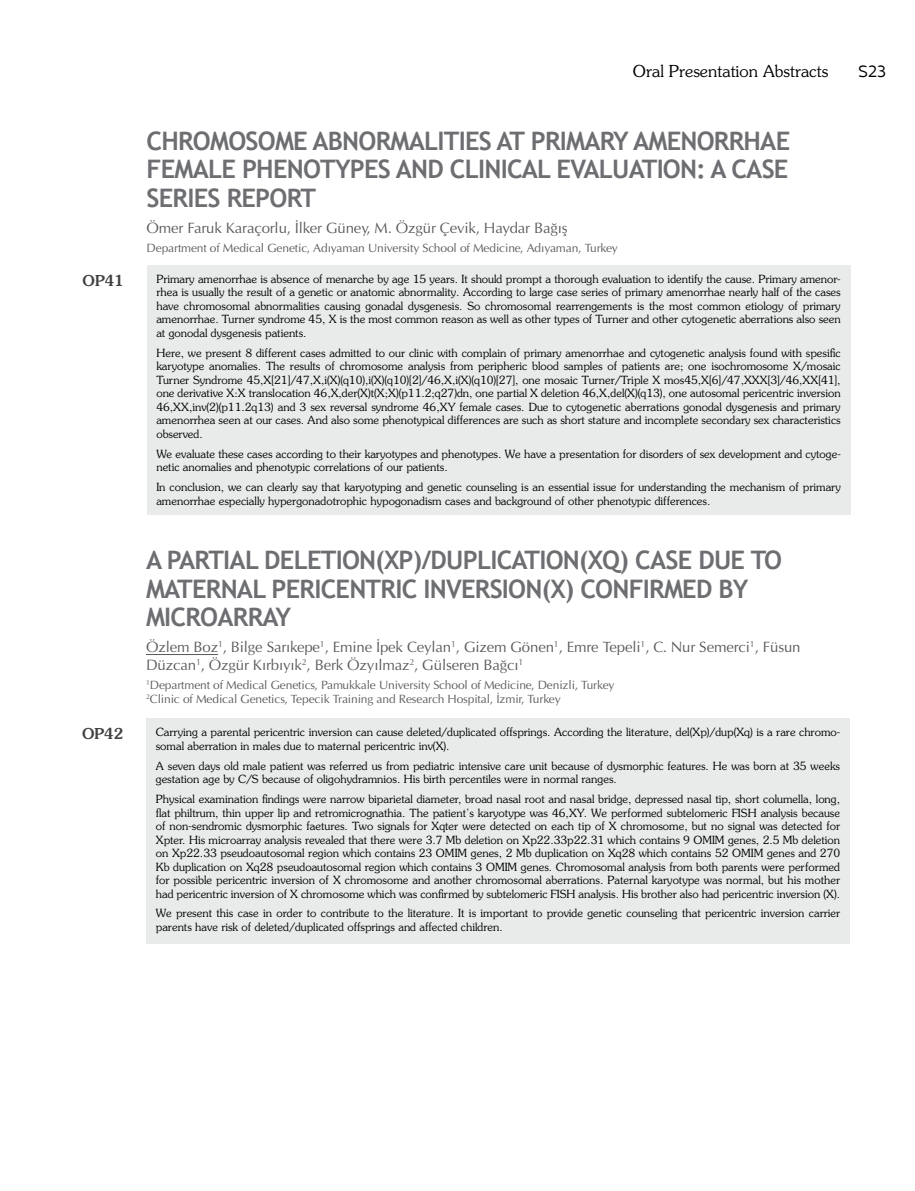
<style>
.page{position:relative;width:915px;height:1191px;background:#fff}
.page>*{position:absolute;margin:0;border:0;box-sizing:border-box;transform-origin:0 0}
.t1{font:700 25.5px/28.5px "Trebuchet MS";letter-spacing:-.03em;color:#6d6e71;text-align:justify}
.t2{font:300 16.5px "Souvenir Std";color:#000}
.t3{font:16.5px "Centrale Sans";color:#000}
.t4{font:15px/18px "Optima Normal Tr";letter-spacing:-.01em;color:#58595b}
.t5{font:500 15px "Souvenir Std";color:#414042}
.t6{font:12px/14.4px "Optima Normal Tr";letter-spacing:-.01em;color:#58595b}
.t7{font:300 11.25px/13.5px "Souvenir Std";color:#000}
</style>
<div class="page">
<div style="left:146px;top:265px;width:704px;height:249px;background:#e9eaea"></div>
<div style="left:146px;top:718px;width:703px;height:225px;background:#e9eaea"></div>
<hr style="left:146px;top:654px;width:72px;height:1px;background:#58595b">
<h2 class="t2" style="left:632px;top:61px;width:197px">Oral Presentation Abstracts</h2>
<h2 class="t3" style="left:857px;top:62px;width:30px">S23</h2>
<h1 class="t1" style="left:146px;top:126px;width:645px">CHROMOSOME ABNORMALITIES AT PRIMARY AMENORRHAE FEMALE PHENOTYPES AND CLINICAL EVALUATION: A CASE SERIES REPORT</h1>
<h3 class="t4" style="left:146px;top:219px;width:422px">Ömer Faruk Karaçorlu, İlker Güney, M. Özgür Çevik, Haydar Bağış</h3>
<p class="t6" style="left:146px;top:240px;width:472px">Department of Medical Genetic, Adıyaman University School of Medicine, Adıyaman, Turkey</p>
<h3 class="t5" style="left:82px;top:271px;width:43px">OP41</h3>
<p class="t7" style="left:156px;top:272px;width:685px;text-align:justify">Primary amenorrhae is absence of menarche by age 15 years. It should prompt a thorough evaluation to identify the cause. Primary amenor&shy;rhea is usually the result of a genetic or anatomic abnormality. According to large case series of primary amenorrhae nearly half of the cases have chromosomal abnormalities causing gonadal dysgenesis. So chromosomal rearrengements is the most common etiology of primary amenorrhae. Turner syndrome 45, X is the most common reason as well as other types of Turner and other cytogenetic aberrations also seen at gonodal dysgenesis patients.</p>
<p class="t7" style="left:156px;top:346px;width:685px;text-align:justify">Here, we present 8 different cases admitted to our clinic with complain of primary amenorrhae and cytogenetic analysis found with spesific karyotype anomalies. The results of chromosome analysis from peripheric blood samples of patients are; one isochromosome X/mosaic Turner Syndrome 45,X[21]/47,X,i(X)(q10),i(X)(q10)[2]/46,X,i(X)(q10)[27], one mosaic Turner/Triple X mos45,X[6]/47,XXX[3]/46,XX[41], one derivative X:X translocation 46,X,der(X)t(X;X)(p11.2;q27)dn, one partial X deletion 46,X,del(X)(q13), one autosomal pericentric inversion 46,XX,inv(2)(p11.2q13) and 3 sex reversal syndrome 46,XY female cases. Due to cytogenetic aberrations gonodal dysgenesis and primary amenorrhea seen at our cases. And also some phenotypical differences are such as short stature and incomplete secondary sex characteristics observed.</p>
<p class="t7" style="left:156px;top:447px;width:685px">We evaluate these cases according to their karyotypes and phenotypes. We have a presentation for disorders of sex development and cytoge&shy;netic anomalies and phenotypic correlations of our patients.</p>
<p class="t7" style="left:156px;top:480px;width:685px">In conclusion, we can clearly say that karyotyping and genetic counseling is an essential issue for understanding the mechanism of primary amenorrhae especially hypergonadotrophic hypogonadism cases and background of other phenotypic differences.</p>
<h1 class="t1" style="left:146px;top:546px;width:637px;text-align:left">A PARTIAL DELETION(XP)/DUPLICATION(XQ) CASE DUE TO<br>MATERNAL PERICENTRIC INVERSION(X) CONFIRMED BY<br>MICROARRAY</h1>
<h3 class="t4" style="left:146px;top:638px;width:655px">Özlem Boz<sup>1</sup>, Bilge Sarıkepe<sup>1</sup>, Emine İpek Ceylan<sup>1</sup>, Gizem Gönen<sup>1</sup>, Emre Tepeli<sup>1</sup>, C. Nur Semerci<sup>1</sup>, Füsun<br>Düzcan<sup>1</sup>, Özgür Kırbıyık<sup>2</sup>, Berk Özyılmaz<sup>2</sup>, Gülseren Bağcı<sup>1</sup></h3>
<p class="t6" style="left:146px;top:678px;width:470px"><sup>1</sup>Department of Medical Genetics, Pamukkale University School of Medicine, Denizli, Turkey<br><sup>2</sup>Clinic of Medical Genetics, Tepecik Training and Research Hospital, İzmir, Turkey</p>
<h3 class="t5" style="left:82px;top:724px;width:43px">OP42</h3>
<p class="t7" style="left:156px;top:725px;width:685px">Carrying a parental pericentric inversion can cause deleted/duplicated offsprings. According the literature, del(Xp)/dup(Xq) is a rare chromo&shy;somal aberration in males due to maternal pericentric inv(X).</p>
<p class="t7" style="left:156px;top:759px;width:685px">A seven days old male patient was referred us from pediatric intensive care unit because of dysmorphic features. He was born at 35 weeks gestation age by C/S because of oligohydramnios. His birth percentiles were in normal ranges.</p>
<p class="t7" style="left:156px;top:792px;width:685px;text-align:justify">Physical examination findings were narrow biparietal diameter, broad nasal root and nasal bridge, depressed nasal tip, short columella, long, flat philtrum, thin upper lip and retromicrognathia. The patient’s karyotype was 46,XY. We performed subtelomeric FISH analysis because of non-sendromic dysmorphic faetures. Two signals for Xqter were detected on each tip of X chromosome, but no signal was detected for Xpter. His microarray analysis revealed that there were 3.7 Mb deletion on Xp22.33p22.31 which contains 9 OMIM genes, 2.5 Mb deletion on Xp22.33 pseudoautosomal region which contains 23 OMIM genes, 2 Mb duplication on Xq28 which contains 52 OMIM genes and 270<br>Kb duplication on Xq28 pseudoautosomal region which contains 3 OMIM genes. Chromosomal analysis from both parents were performed for possible pericentric inversion of X chromosome and another chromosomal aberrations. Paternal karyotype was normal, but his mother had pericentric inversion of X chromosome which was confirmed by subtelomeric FISH analysis. His brother also had pericentric inversion (X).</p>
<p class="t7" style="left:156px;top:906px;width:685px">We present this case in order to contribute to the literature. It is important to provide genetic counseling that pericentric inversion carrier parents have risk of deleted/duplicated offsprings and affected children.</p>
</div>
